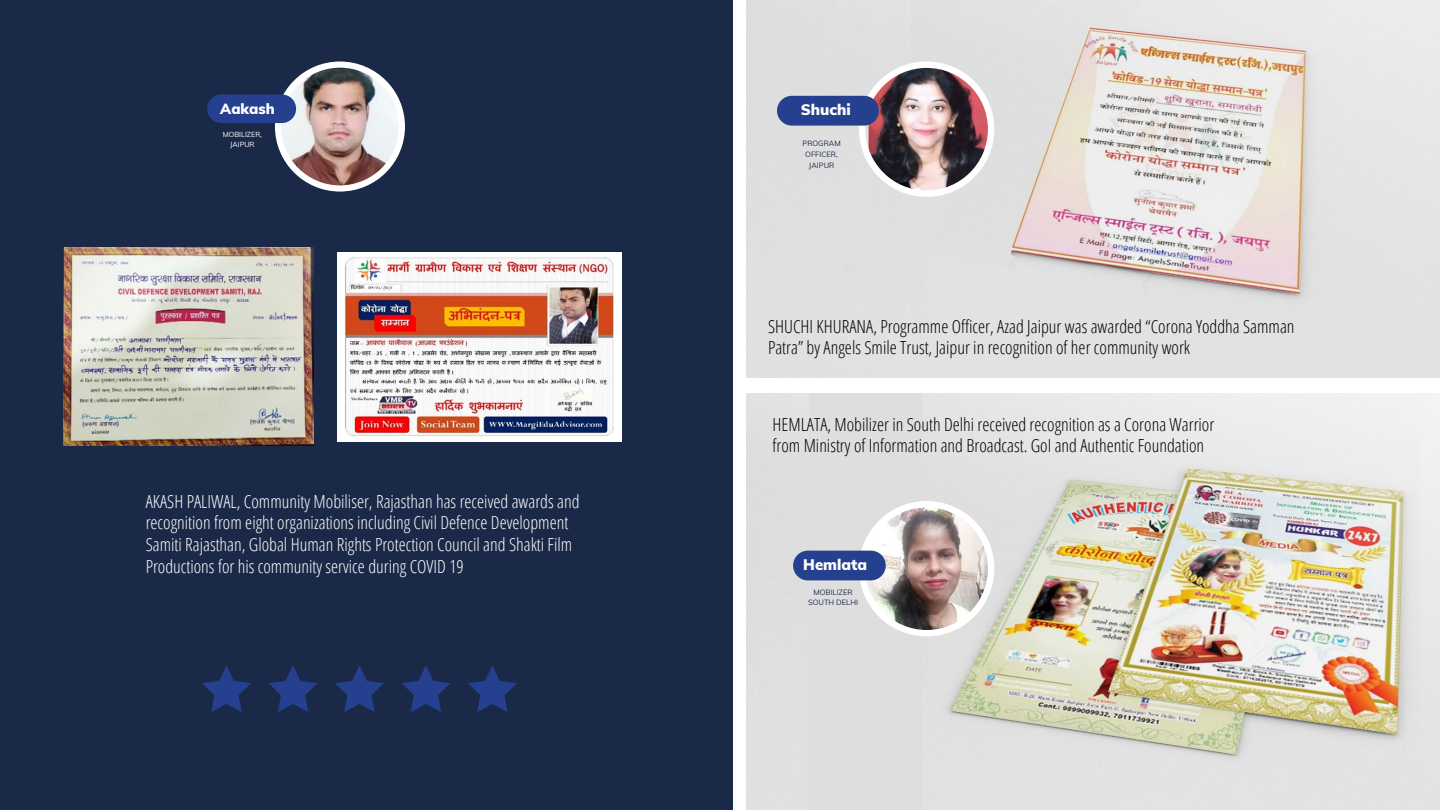
<style>
.page{position:relative;width:1440px;height:810px;background:#fff}
.page>*{position:absolute;margin:0;border:0;box-sizing:border-box;transform-origin:0 0}
.t1{font:300 condensed 18px/21.6px "Open Sans";color:#000}
.t2{font:300 condensed 18px/21.6px "Open Sans";color:#fff}
.t3{font:900 15px "Muli";color:#fff}
.t4{font:900 14.4px "Muli";color:#fff}
.t5{font:7.5px/10.7px "Muli";color:#1a2948;text-align:center}
.t6{font:7.2px/10.3px "Muli";color:#fff;text-align:center}
</style>
<div class="page">
<div style="left:0;top:0;width:733px;height:810px;background:#1a2948"></div>
<img style="left:746px;top:0;width:694px;height:378px">
<img style="left:746px;top:393px;width:694px;height:417px">
<img style="left:63px;top:248px;width:250px;height:198px">
<img style="left:337px;top:252px;width:284px;height:189px">
<img style="left:869px;top:65px;width:122px;height:129px">
<div style="left:859px;top:62px;width:135px;height:135px;border:6px solid #fff;border-radius:50%"></div>
<div style="left:777px;top:96px;width:102px;height:30px;background:#25408f;border-radius:15px"></div>
<img style="left:862px;top:504px;width:128px;height:129px">
<div style="left:859px;top:501px;width:135px;height:135px;border:6px solid #fff;border-radius:50%"></div>
<div style="left:793px;top:551px;width:93px;height:29px;background:#25408f;border-radius:15px"></div>
<img style="left:278px;top:65px;width:124px;height:123px;border-radius:62px">
<div style="left:275px;top:61px;width:130px;height:131px;border:6px solid #fff;border-radius:50%"></div>
<div style="left:207px;top:94px;width:89px;height:29px;background:#25408f;border-radius:14px"></div>
<svg style="left:202px;top:665px;width:49px;height:47px"></svg>
<svg style="left:268px;top:666px;width:50px;height:46px"></svg>
<svg style="left:335px;top:665px;width:49px;height:47px"></svg>
<svg style="left:401px;top:666px;width:50px;height:46px"></svg>
<svg style="left:468px;top:665px;width:49px;height:47px"></svg>
<p class="t4" style="left:220px;top:98px;width:56px">Aakash</p>
<p class="t6" style="left:223px;top:129px;width:41px">MOBILIZER,<br>JAIPUR</p>
<p class="t2" style="left:146px;top:490px;width:435px">AKASH PALIWAL, Community Mobiliser, Rajasthan has received awards and recognition from eight organizations including Civil Defence Development Samiti Rajasthan, Global Human Rights Protection Council and Shakti Film Productions for his community service during COVID 19</p>
<p class="t3" style="left:801px;top:99px;width:52px">Shuchi</p>
<p class="t5" style="left:802px;top:138px;width:40px">PROGRAM<br>OFFICER,<br>JAIPUR</p>
<p class="t1" style="left:768px;top:315px;width:528px">SHUCHI KHURANA, Programme Officer, Azad Jaipur was awarded “Corona Yoddha Samman<br>Patra” by Angels Smile Trust, Jaipur in recognition of her community work</p>
<p class="t1" style="left:772px;top:413px;width:443px">HEMLATA, Mobilizer in South Delhi received recognition as a Corona Warrior from Ministry of Information and Broadcast. GoI and Authentic Foundation</p>
<p class="t3" style="left:803px;top:554px;width:65px">Hemlata</p>
<p class="t5" style="left:808px;top:586px;width:51px">MOBILIZER<br>SOUTH DELHI</p>
</div>
